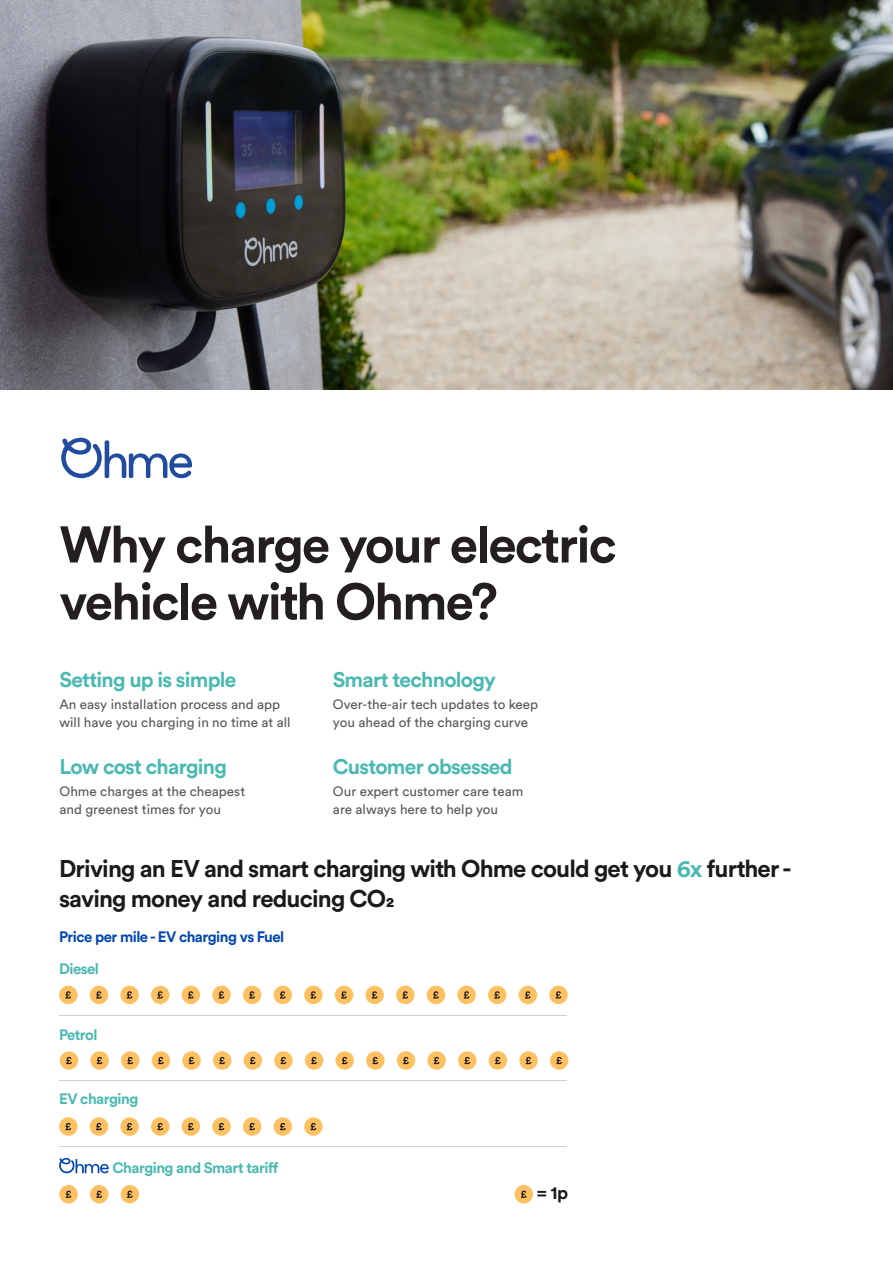
<style>
.page{position:relative;width:893px;height:1263px;background:#fff}
.page>*{position:absolute;margin:0;border:0;box-sizing:border-box;transform-origin:0 0}
.t1{font:700 51px/57px "Circular Std";letter-spacing:-.035em;color:#231f20}
.Black_subhead{font:700 24px/30px "Circular Std";letter-spacing:-.035em;color:#1a1a1a}
.Green_subhead{font:700 21px "Circular Std";letter-spacing:-.035em;color:#49b9b1}
.t2{font:700 18px "Circular Std";color:#1a1a1a}
.t3{font:700 15px "Circular Std";letter-spacing:-.035em;color:#49b9b1}
.t4{font:700 15px "Circular Std";letter-spacing:-.035em;color:#0045b0}
.Body_copy{font:13.5px/18px "Circular Std";color:#57585a}
.s1{color:#49b9b1}
</style>
<div class="page">
<img style="left:0;top:0;width:893px;height:389px">
<svg style="left:60px;top:1051px;width:18px;height:19px"></svg>
<svg style="left:66px;top:1053px;width:12px;height:11px"></svg>
<svg style="left:90px;top:1051px;width:19px;height:19px"></svg>
<svg style="left:97px;top:1053px;width:12px;height:11px"></svg>
<div style="left:121px;top:1051px;width:18px;height:19px;background:#ffc061;border-radius:50%"></div>
<svg style="left:127px;top:1053px;width:12px;height:11px"></svg>
<svg style="left:152px;top:1051px;width:18px;height:19px"></svg>
<svg style="left:158px;top:1053px;width:12px;height:11px"></svg>
<svg style="left:182px;top:1051px;width:19px;height:19px"></svg>
<svg style="left:189px;top:1053px;width:12px;height:11px"></svg>
<div style="left:213px;top:1051px;width:18px;height:19px;background:#ffc061;border-radius:50%"></div>
<svg style="left:219px;top:1053px;width:12px;height:11px"></svg>
<div style="left:244px;top:1051px;width:18px;height:19px;background:#ffc061;border-radius:50%"></div>
<svg style="left:250px;top:1053px;width:12px;height:11px"></svg>
<svg style="left:274px;top:1051px;width:19px;height:19px"></svg>
<svg style="left:281px;top:1053px;width:12px;height:11px"></svg>
<svg style="left:305px;top:1051px;width:18px;height:19px"></svg>
<svg style="left:311px;top:1053px;width:12px;height:11px"></svg>
<svg style="left:335px;top:1051px;width:19px;height:19px"></svg>
<svg style="left:342px;top:1053px;width:12px;height:11px"></svg>
<svg style="left:366px;top:1051px;width:19px;height:19px"></svg>
<svg style="left:373px;top:1053px;width:12px;height:11px"></svg>
<svg style="left:397px;top:1051px;width:18px;height:19px"></svg>
<svg style="left:403px;top:1053px;width:12px;height:11px"></svg>
<svg style="left:427px;top:1051px;width:19px;height:19px"></svg>
<svg style="left:434px;top:1053px;width:12px;height:11px"></svg>
<div style="left:458px;top:1051px;width:18px;height:19px;background:#ffc061;border-radius:50%"></div>
<svg style="left:464px;top:1053px;width:12px;height:11px"></svg>
<svg style="left:489px;top:1051px;width:18px;height:19px"></svg>
<svg style="left:495px;top:1053px;width:12px;height:11px"></svg>
<svg style="left:519px;top:1051px;width:19px;height:19px"></svg>
<svg style="left:526px;top:1053px;width:12px;height:11px"></svg>
<div style="left:550px;top:1051px;width:18px;height:19px;background:#ffc061;border-radius:50%"></div>
<svg style="left:556px;top:1053px;width:12px;height:11px"></svg>
<svg style="left:59px;top:986px;width:19px;height:18px"></svg>
<svg style="left:66px;top:987px;width:11px;height:11px"></svg>
<div style="left:90px;top:986px;width:18px;height:18px;background:#ffc061;border-radius:50%"></div>
<svg style="left:96px;top:987px;width:12px;height:11px"></svg>
<svg style="left:120px;top:986px;width:19px;height:18px"></svg>
<svg style="left:127px;top:987px;width:12px;height:11px"></svg>
<div style="left:151px;top:986px;width:18px;height:18px;background:#ffc061;border-radius:50%"></div>
<svg style="left:157px;top:987px;width:12px;height:11px"></svg>
<div style="left:182px;top:986px;width:18px;height:18px;background:#ffc061;border-radius:50%"></div>
<svg style="left:188px;top:987px;width:12px;height:11px"></svg>
<svg style="left:212px;top:986px;width:19px;height:18px"></svg>
<svg style="left:219px;top:987px;width:12px;height:11px"></svg>
<div style="left:243px;top:986px;width:18px;height:18px;background:#ffc061;border-radius:50%"></div>
<svg style="left:249px;top:987px;width:12px;height:11px"></svg>
<div style="left:274px;top:986px;width:18px;height:18px;background:#ffc061;border-radius:50%"></div>
<svg style="left:280px;top:987px;width:12px;height:11px"></svg>
<svg style="left:304px;top:986px;width:19px;height:18px"></svg>
<svg style="left:311px;top:987px;width:12px;height:11px"></svg>
<div style="left:335px;top:986px;width:18px;height:18px;background:#ffc061;border-radius:50%"></div>
<svg style="left:341px;top:987px;width:12px;height:11px"></svg>
<svg style="left:365px;top:986px;width:19px;height:18px"></svg>
<svg style="left:372px;top:987px;width:12px;height:11px"></svg>
<div style="left:396px;top:986px;width:19px;height:18px;background:#ffc061;border-radius:50%"></div>
<svg style="left:402px;top:987px;width:12px;height:11px"></svg>
<div style="left:427px;top:986px;width:18px;height:18px;background:#ffc061;border-radius:50%"></div>
<svg style="left:433px;top:987px;width:12px;height:11px"></svg>
<svg style="left:457px;top:986px;width:19px;height:18px"></svg>
<svg style="left:464px;top:987px;width:12px;height:11px"></svg>
<div style="left:488px;top:986px;width:18px;height:18px;background:#ffc061;border-radius:50%"></div>
<svg style="left:494px;top:987px;width:12px;height:11px"></svg>
<div style="left:519px;top:986px;width:18px;height:18px;background:#ffc061;border-radius:50%"></div>
<svg style="left:525px;top:987px;width:12px;height:11px"></svg>
<svg style="left:549px;top:986px;width:19px;height:18px"></svg>
<svg style="left:556px;top:987px;width:12px;height:11px"></svg>
<svg style="left:59px;top:1117px;width:19px;height:19px"></svg>
<svg style="left:66px;top:1119px;width:11px;height:11px"></svg>
<svg style="left:90px;top:1117px;width:18px;height:19px"></svg>
<svg style="left:96px;top:1119px;width:12px;height:11px"></svg>
<svg style="left:120px;top:1117px;width:19px;height:19px"></svg>
<svg style="left:127px;top:1119px;width:12px;height:11px"></svg>
<div style="left:151px;top:1117px;width:18px;height:19px;background:#ffc061;border-radius:50%"></div>
<svg style="left:157px;top:1119px;width:12px;height:11px"></svg>
<svg style="left:182px;top:1117px;width:18px;height:19px"></svg>
<svg style="left:188px;top:1119px;width:12px;height:11px"></svg>
<svg style="left:212px;top:1117px;width:19px;height:19px"></svg>
<svg style="left:219px;top:1119px;width:12px;height:11px"></svg>
<div style="left:243px;top:1117px;width:18px;height:19px;background:#ffc061;border-radius:50%"></div>
<svg style="left:249px;top:1119px;width:12px;height:11px"></svg>
<div style="left:274px;top:1117px;width:18px;height:19px;background:#ffc061;border-radius:50%"></div>
<svg style="left:280px;top:1119px;width:12px;height:11px"></svg>
<svg style="left:304px;top:1117px;width:19px;height:19px"></svg>
<svg style="left:311px;top:1119px;width:12px;height:11px"></svg>
<svg style="left:59px;top:1158px;width:50px;height:15px"></svg>
<div style="left:59px;top:1185px;width:19px;height:18px;background:#ffc061;border-radius:50%"></div>
<svg style="left:66px;top:1187px;width:12px;height:11px"></svg>
<div style="left:90px;top:1185px;width:18px;height:18px;background:#ffc061;border-radius:50%"></div>
<svg style="left:96px;top:1187px;width:12px;height:11px"></svg>
<div style="left:121px;top:1185px;width:18px;height:18px;background:#ffc061;border-radius:50%"></div>
<svg style="left:127px;top:1187px;width:12px;height:11px"></svg>
<div style="left:515px;top:1185px;width:18px;height:18px;background:#ffc061;border-radius:50%"></div>
<svg style="left:521px;top:1187px;width:12px;height:11px"></svg>
<hr style="left:59px;top:1015px;width:507px;height:1px;background:#cfd1d6">
<hr style="left:59px;top:1080px;width:507px;height:1px;background:#cfd1d6">
<hr style="left:59px;top:1146px;width:507px;height:1px;background:#cfd1d6">
<svg style="left:61px;top:438px;width:131px;height:40px"></svg>
<p class="t1" style="left:60px;top:515px;width:559px">Why charge your electric vehicle with Ohme?</p>
<p class="Green_subhead" style="left:60px;top:666px;width:179px">Setting up is simple</p>
<p class="Body_copy" style="left:60px;top:695px;width:233px">An easy installation process and app will have you charging in no time at all</p>
<p class="Green_subhead" style="left:60px;top:753px;width:169px">Low cost charging</p>
<p class="Body_copy" style="left:60px;top:782px;width:187px">Ohme charges at the cheapest and greenest times for you</p>
<p class="Green_subhead" style="left:333px;top:666px;width:164px">Smart technology</p>
<p class="Body_copy" style="left:333px;top:695px;width:207px">Over-the-air tech updates to keep you ahead of the charging curve</p>
<p class="Green_subhead" style="left:333px;top:753px;width:181px">Customer obsessed</p>
<p class="Body_copy" style="left:333px;top:782px;width:192px">Our expert customer care team are always here to help you</p>
<p class="Black_subhead" style="left:59px;top:853px;width:734px">Driving an EV and smart charging with Ohme could get you <span class="s1">6x</span> further - saving money and reducing CO2</p>
<p class="t4" style="left:59px;top:927px;width:227px">Price per mile - EV charging vs Fuel</p>
<p class="t3" style="left:59px;top:959px;width:41px">Diesel</p>
<p class="t3" style="left:59px;top:1025px;width:40px">Petrol</p>
<p class="t3" style="left:59px;top:1089px;width:81px">EV charging</p>
<p class="t3" style="left:112px;top:1158px;width:167px">Charging and Smart tariff</p>
<p class="t2" style="left:536px;top:1181px;width:33px">= 1p</p>
</div>
